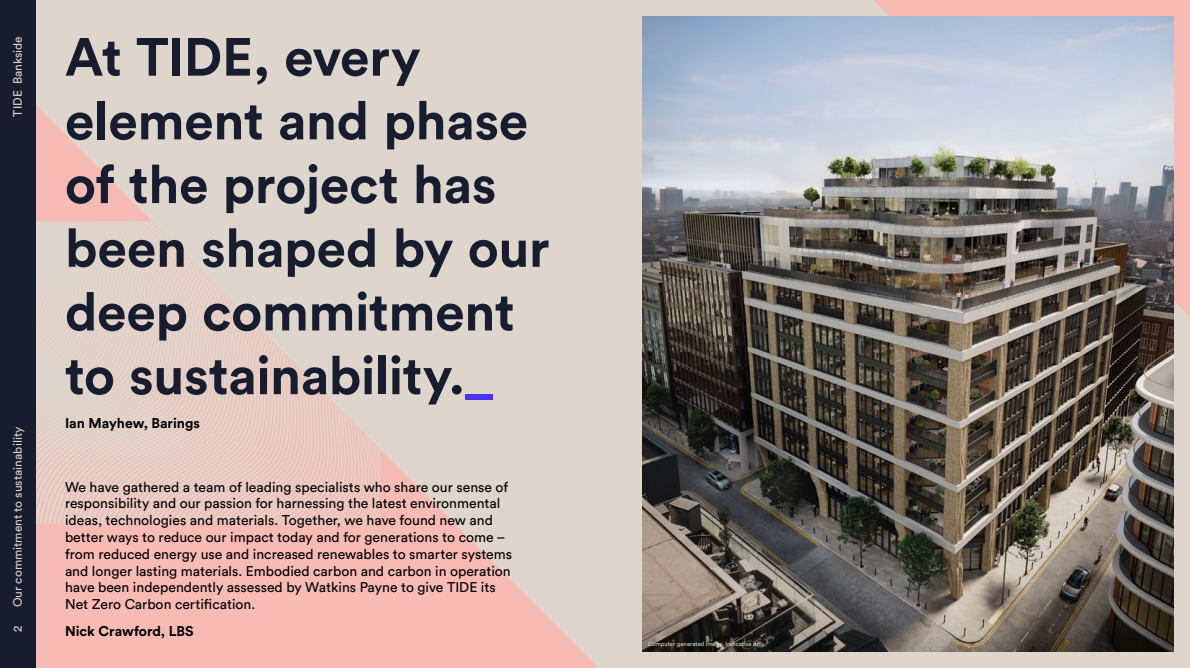
<style>
.page{position:relative;width:1190px;height:668px;background:#ded6cc}
.page>*{position:absolute;margin:0;border:0;box-sizing:border-box;transform-origin:0 0}
.t1{font:700 53.1px/63.7px "Circular Std";letter-spacing:-.005em;color:#171c2e}
.t2{font:14px/16.8px "Circular Std";color:#000}
.t3{font:700 14px "Circular Std";color:#000}
.t4{font:12px "Circular Std";color:#ded6cc}
.t5{font:6px "Circular Std";color:#ded6cc}
.s1{color:#4733eb}
</style>
<div class="page">
<svg style="left:36px;top:105px;width:563px;height:563px"></svg>
<svg style="left:143px;top:221px;width:5px;height:303px"></svg>
<svg style="left:148px;top:221px;width:229px;height:303px"></svg>
<svg style="left:152px;top:222px;width:227px;height:302px"></svg>
<svg style="left:156px;top:224px;width:225px;height:300px"></svg>
<svg style="left:160px;top:226px;width:221px;height:298px"></svg>
<svg style="left:164px;top:229px;width:217px;height:295px"></svg>
<svg style="left:168px;top:231px;width:213px;height:293px"></svg>
<svg style="left:172px;top:233px;width:209px;height:291px"></svg>
<svg style="left:176px;top:236px;width:205px;height:288px"></svg>
<svg style="left:180px;top:238px;width:201px;height:286px"></svg>
<svg style="left:184px;top:240px;width:197px;height:284px"></svg>
<svg style="left:188px;top:243px;width:193px;height:281px"></svg>
<svg style="left:192px;top:245px;width:189px;height:279px"></svg>
<svg style="left:197px;top:247px;width:184px;height:277px"></svg>
<svg style="left:201px;top:250px;width:180px;height:274px"></svg>
<svg style="left:205px;top:252px;width:176px;height:272px"></svg>
<svg style="left:209px;top:254px;width:172px;height:270px"></svg>
<svg style="left:213px;top:256px;width:168px;height:268px"></svg>
<svg style="left:217px;top:259px;width:164px;height:265px"></svg>
<svg style="left:221px;top:261px;width:160px;height:263px"></svg>
<svg style="left:225px;top:263px;width:156px;height:261px"></svg>
<svg style="left:229px;top:266px;width:152px;height:258px"></svg>
<svg style="left:233px;top:268px;width:148px;height:256px"></svg>
<svg style="left:237px;top:270px;width:144px;height:254px"></svg>
<svg style="left:242px;top:273px;width:139px;height:251px"></svg>
<svg style="left:246px;top:275px;width:135px;height:249px"></svg>
<svg style="left:250px;top:277px;width:131px;height:247px"></svg>
<svg style="left:254px;top:280px;width:127px;height:244px"></svg>
<div style="left:873px;top:0;width:317px;height:316px;background:#f7bab4"></div>
<img style="left:642px;top:17px;width:532px;height:635px">
<div style="left:0;top:0;width:36px;height:668px;background:#171c2e"></div>
<p class="t4" style="left:10px;top:117px;width:82px;rotate:-90deg">TIDE Bankside</p>
<p class="t4" style="left:10px;top:607px;width:182px;rotate:-90deg">Our commitment to sustainability</p>
<p class="t4" style="left:10px;top:632px;width:8px;rotate:-90deg">2</p>
<h1 class="t1" style="left:65px;top:24px;width:486px">At TIDE, every element and phase of the project has been shaped by our deep commitment to sustainability.<span class="s1">_</span></h1>
<p class="t3" style="left:65px;top:414px;width:136px">Ian Mayhew, Barings</p>
<p class="t2" style="left:65px;top:478px;width:449px">We have gathered a team of leading specialists who share our sense of responsibility and our passion for harnessing the latest environmental ideas, technologies and materials. Together, we have found new and better ways to reduce our impact today and for generations to come – from reduced energy use and increased renewables to smarter systems and longer lasting materials. Embodied carbon and carbon in operation have been independently assessed by Watkins Payne to give TIDE its Net Zero Carbon certification.</p>
<p class="t3" style="left:65px;top:622px;width:130px">Nick Crawford, LBS</p>
<p class="t5" style="left:648px;top:641px;width:119px">Computer generated image. Indicative only.</p>
</div>
